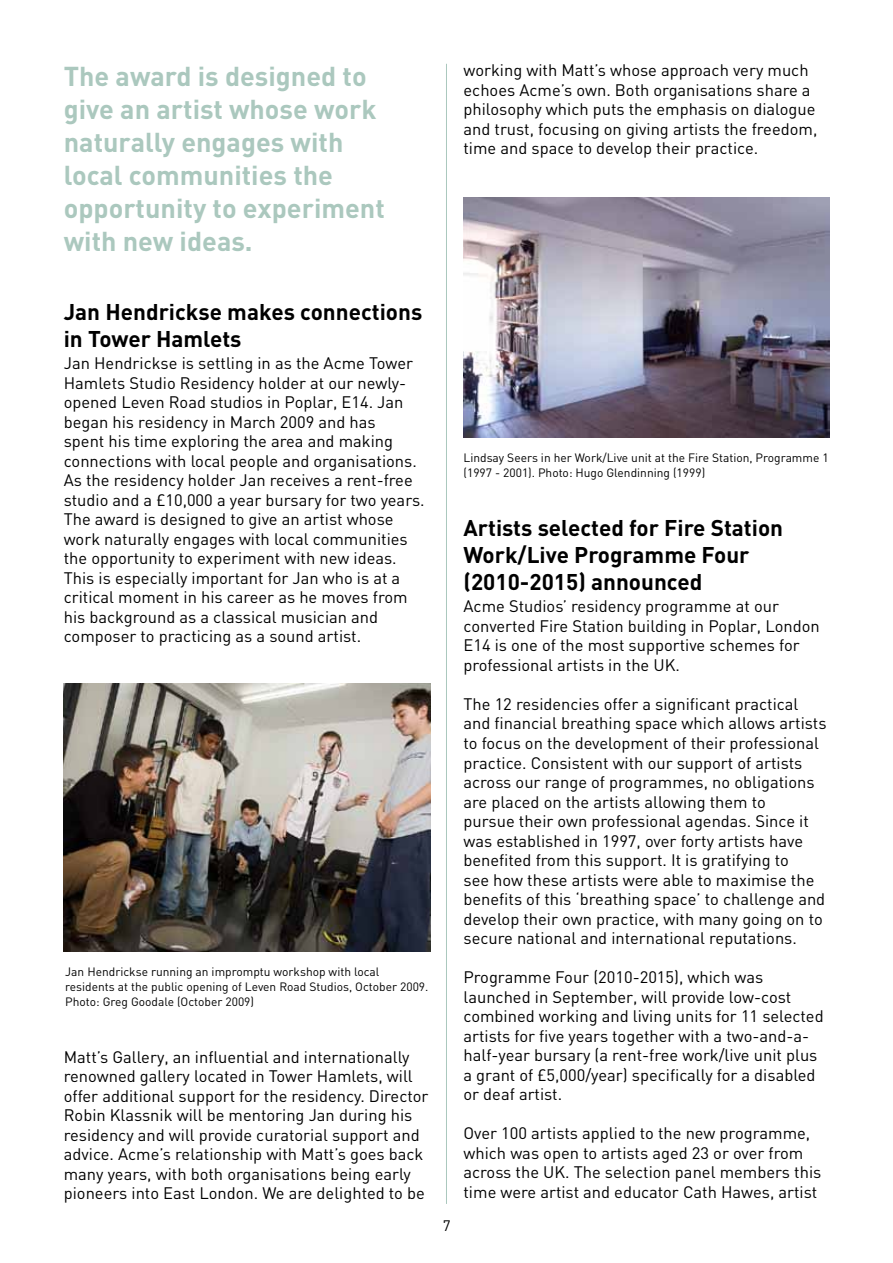
<style>
.page{position:relative;width:893px;height:1263px;background:#fff}
.page>*{position:absolute;margin:0;border:0;box-sizing:border-box;transform-origin:0 0}
.t1{font:700 27px/33px "DIN";color:#abc8be}
.t2{font:700 22.5px/27px "DIN";color:#000}
.t3{font:16.5px/19.5px "DIN";color:#000}
.t4{font:15px "DIN";color:#000}
.t5{font:12px/15px "DIN";color:#000}
</style>
<div class="page">
<hr style="left:446px;top:64px;width:1px;height:1140px;background:#abc8be">
<img style="left:64px;top:684px;width:366px;height:268px">
<img style="left:463px;top:197px;width:366px;height:241px">
<h1 class="t1" style="left:64px;top:59px;width:323px">The award is designed to give an artist whose work naturally engages with local communities the opportunity to experiment with new ideas.</h1>
<p class="t3" style="left:463px;top:61px;width:355px">working with Matt’s whose approach very much echoes Acme’s own. Both organisations share a philosophy which puts the emphasis on dialogue and trust, focusing on giving artists the freedom, time and space to develop their practice.</p>
<h2 class="t2" style="left:64px;top:297px;width:360px">Jan Hendrickse makes connections in Tower Hamlets</h2>
<p class="t3" style="left:64px;top:354px;width:362px">Jan Hendrickse is settling in as the Acme Tower Hamlets Studio Residency holder at our newly&shy;opened Leven Road studios in Poplar, E14. Jan began his residency in March 2009 and has<br>spent his time exploring the area and making connections with local people and organisations.<br>As the residency holder Jan receives a rent-free studio and a £10,000 a year bursary for two years.<br>The award is designed to give an artist whose work naturally engages with local communities the opportunity to experiment with new ideas.<br>This is especially important for Jan who is at a critical moment in his career as he moves from his background as a classical musician and composer to practicing as a sound artist.</p>
<p class="t5" style="left:65px;top:965px;width:365px">Jan Hendrickse running an impromptu workshop with local residents at the public opening of Leven Road Studios, October 2009.<br>Photo: Greg Goodale (October 2009)</p>
<p class="t3" style="left:64px;top:1047px;width:366px">Matt’s Gallery, an influential and internationally renowned gallery located in Tower Hamlets, will offer additional support for the residency. Director Robin Klassnik will be mentoring Jan during his residency and will provide curatorial support and advice. Acme’s relationship with Matt’s goes back many years, with both organisations being early pioneers into East London. We are delighted to be</p>
<p class="t5" style="left:463px;top:450px;width:367px">Lindsay Seers in her Work/Live unit at the Fire Station, Programme 1 (1997 - 2001). Photo: Hugo Glendinning (1999)</p>
<p class="t4" style="left:443px;top:1217px;width:9px">7</p>
<h2 class="t2" style="left:463px;top:513px;width:321px">Artists selected for Fire Station<br>Work/Live Programme Four (2010-2015) announced</h2>
<p class="t3" style="left:463px;top:597px;width:358px">Acme Studios’ residency programme at our converted Fire Station building in Poplar, London E14 is one of the most supportive schemes for professional artists in the UK.</p>
<p class="t3" style="left:463px;top:694px;width:364px">The 12 residencies offer a significant practical and financial breathing space which allows artists to focus on the development of their professional practice. Consistent with our support of artists across our range of programmes, no obligations are placed on the artists allowing them to<br>pursue their own professional agendas. Since it was established in 1997, over forty artists have benefited from this support. It is gratifying to<br>see how these artists were able to maximise the benefits of this ‘breathing space’ to challenge and develop their own practice, with many going on to secure national and international reputations.</p>
<p class="t3" style="left:463px;top:967px;width:362px">Programme Four (2010-2015), which was launched in September, will provide low-cost combined working and living units for 11 selected artists for five years together with a two-and-a&shy;half-year bursary (a rent-free work/live unit plus a grant of £5,000/year) specifically for a disabled or deaf artist.</p>
<p class="t3" style="left:463px;top:1124px;width:359px">Over 100 artists applied to the new programme, which was open to artists aged 23 or over from across the UK. The selection panel members this time were artist and educator Cath Hawes, artist</p>
</div>
